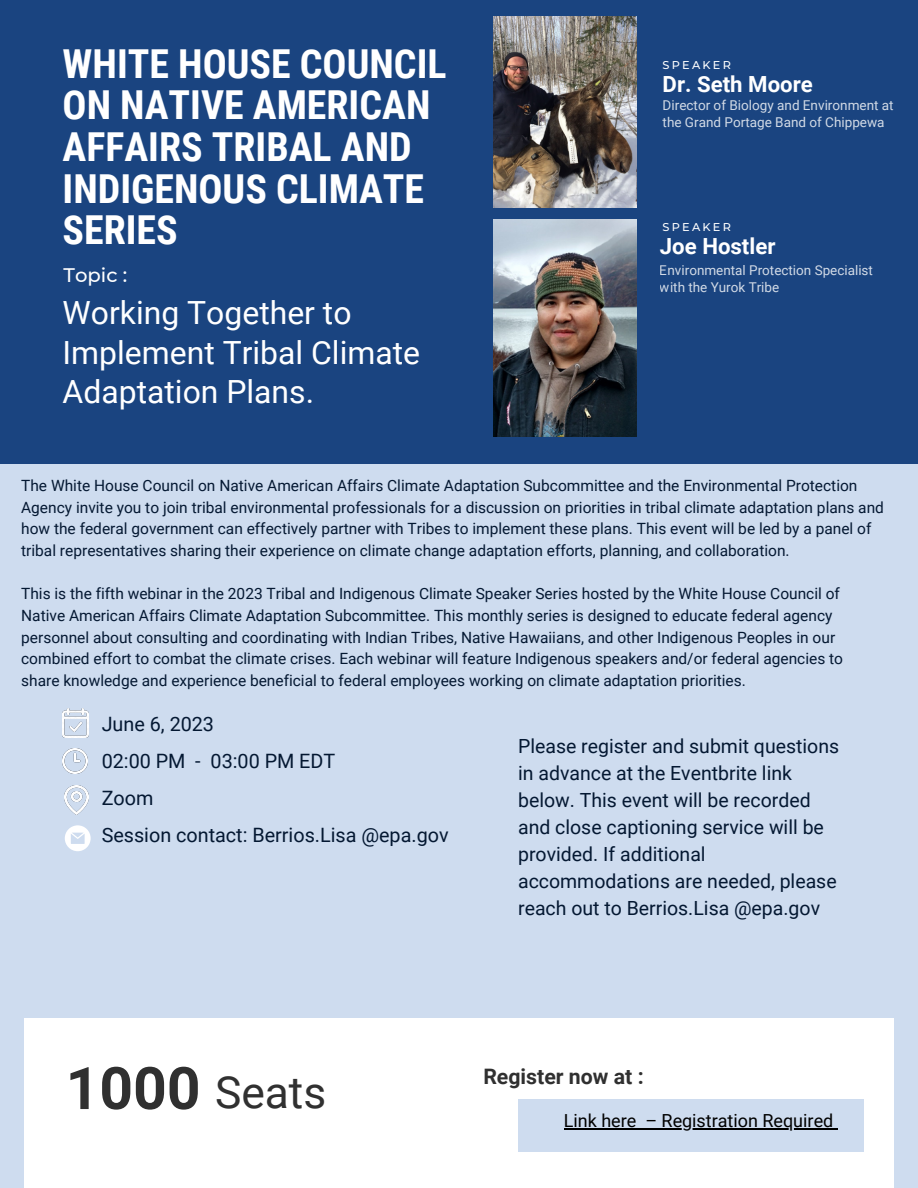
<style>
.page{position:relative;width:918px;height:1188px;background:#cedcef}
.page>*{position:absolute;margin:0;border:0;box-sizing:border-box;transform-origin:0 0}
.t1{font:700 58.8px "Roboto";color:#303030}
.t2{font:44.4px "Roboto";color:#303030}
.t3{font:700 39.9px/41.7px "Roboto Condensed";color:#fff}
.t4{font:31.95px/39.3px "Roboto";color:#fff}
.t5{font:700 22.2px "Roboto";color:#fff}
.t6{font:700 21.3px "Roboto";color:#303030}
.t7{font:19.8px "Roboto";color:#041832}
.t8{font:500 19.65px "Montserrat";color:#fff}
.t9{font:19.5px/27px "Roboto";color:#041832}
.t10{font:18px "Roboto";color:#000}
.t11{font:15.45px/21.6px "Roboto";color:#041832}
.t12{font:13.5px/16.8px "Roboto";color:#fff}
.t13{font:500 11.25px "Montserrat";letter-spacing:.2em;color:#fff}
</style>
<div class="page">
<div style="left:24px;top:1019px;width:870px;height:169px;background:#fff"></div>
<div style="left:518px;top:1100px;width:346px;height:51px;background:#cedcef"></div>
<img style="left:63px;top:708px;width:25px;height:30px">
<img style="left:65px;top:785px;width:23px;height:29px">
<img style="left:63px;top:749px;width:24px;height:24px">
<div style="left:0;top:0;width:918px;height:464px;background:#1a4480"></div>
<svg style="left:65px;top:825px;width:26px;height:26px"></svg>
<img style="left:494px;top:219px;width:143px;height:217px">
<img style="left:494px;top:16px;width:143px;height:192px">
<hr style="left:564px;top:1128px;width:72px;height:1px;background:#000">
<hr style="left:645px;top:1128px;width:189px;height:1px;background:#000">
<p class="t3" style="left:63px;top:43px;width:385px">WHITE HOUSE COUNCIL<br>ON NATIVE AMERICAN<br>AFFAIRS TRIBAL AND<br>INDIGENOUS CLIMATE<br>SERIES</p>
<p class="t8" style="left:64px;top:263px;width:65px">Topic :</p>
<p class="t4" style="left:63px;top:294px;width:359px">Working Together to<br>Implement Tribal Climate<br>Adaptation Plans.</p>
<p class="t13" style="left:663px;top:58px;width:70px">SPEAKER</p>
<p class="t5" style="left:663px;top:71px;width:152px">Dr. Seth Moore</p>
<p class="t12" style="left:663px;top:97px;width:233px">Director of Biology and Environment at the Grand Portage Band of Chippewa</p>
<p class="t13" style="left:663px;top:220px;width:70px">SPEAKER</p>
<p class="t5" style="left:660px;top:233px;width:117px">Joe Hostler</p>
<p class="t12" style="left:660px;top:262px;width:215px">Environmental Protection Specialist with the Yurok Tribe</p>
<p class="t11" style="left:21px;top:475px;width:864px">The White House Council on Native American Affairs Climate Adaptation Subcommittee and the Environmental Protection Agency invite you to join tribal environmental professionals for a discussion on priorities in tribal climate adaptation plans and how the federal government can effectively partner with Tribes to implement these plans. This event will be led by a panel of tribal representatives sharing their experience on climate change adaptation efforts, planning, and collaboration.</p>
<p class="t11" style="left:21px;top:583px;width:823px">This is the fifth webinar in the 2023 Tribal and Indigenous Climate Speaker Series hosted by the White House Council of Native American Affairs Climate Adaptation Subcommittee. This monthly series is designed to educate federal agency personnel about consulting and coordinating with Indian Tribes, Native Hawaiians, and other Indigenous Peoples in our combined effort to combat the climate crises. Each webinar will feature Indigenous speakers and/or federal agencies to share knowledge and experience beneficial to federal employees working on climate adaptation priorities.</p>
<p class="t7" style="left:102px;top:713px;width:114px">June 6, 2023</p>
<p class="t7" style="left:102px;top:750px;width:235px">02:00 PM - 03:00 PM EDT</p>
<p class="t7" style="left:102px;top:787px;width:53px">Zoom</p>
<p class="t7" style="left:102px;top:823px;width:348px">Session contact: Berrios.Lisa @epa.gov</p>
<p class="t9" style="left:518px;top:733px;width:323px">Please register and submit questions in advance at the Eventbrite link below. This event will be recorded and close captioning service will be provided. If additional accommodations are needed, please reach out to Berrios.Lisa @epa.gov</p>
<p class="t1" style="left:66px;top:1055px;width:136px">1000</p>
<p class="t2" style="left:215px;top:1067px;width:113px">Seats</p>
<p class="t6" style="left:483px;top:1064px;width:162px">Register now at :</p>
<p class="t10" style="left:564px;top:1110px;width:271px">Link here – Registration Required</p>
</div>
